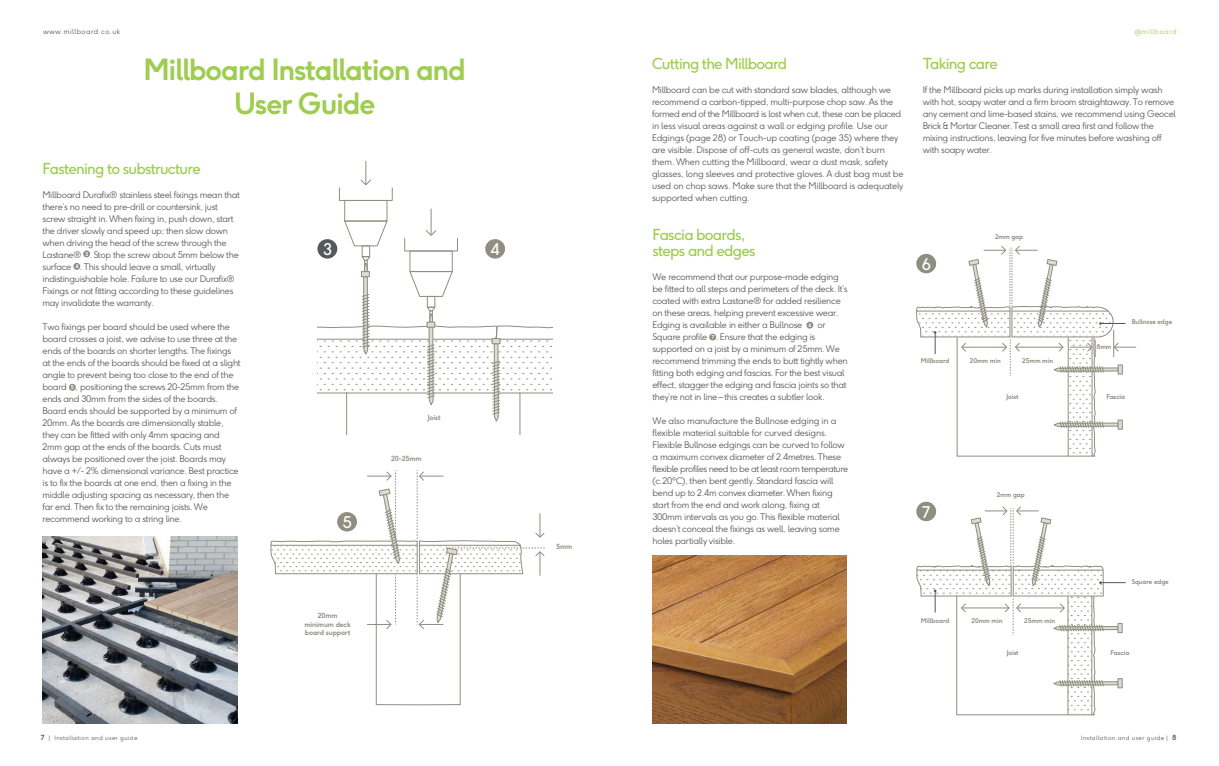
<style>
.page{position:relative;width:1219px;height:766px;background:#fff}
.page>*{position:absolute;margin:0;border:0;box-sizing:border-box;transform-origin:0 0}
.t1{font:700 29px/33.8px "F37 Ginger";letter-spacing:-.045em;color:#9ecd4f;text-align:center}
.t2{font:16px "F37 Ginger";color:#fff}
.t3{font:15px/16px "F37 Ginger";letter-spacing:-.05em;color:#9ecd4f}
.t4{font:300 9px/12px "F37 Ginger";letter-spacing:-.03em;color:#57585a}
.t5{font:700 7px/8.4px "F37 Ginger";letter-spacing:-.02em;color:#8f8e81;text-align:center}
.t6{font:300 7px "F37 Ginger";letter-spacing:.06em;color:#57585a}
.t7{font:300 7px "F37 Ginger";letter-spacing:.06em;color:#9ecd4f}
.t8{font:700 6.5px "F37 Ginger";letter-spacing:-.02em;color:#8f8e81}
.t9{font:300 6px "F37 Ginger";letter-spacing:.06em;color:#57585a}
.s1{font-weight:700;font-size:5.2px;color:#fff}
.s2{font-weight:700;font-size:7px}
</style>
<div class="page">
<hr style="left:346px;top:392px;width:1px;height:42px;background:#8f8e81">
<hr style="left:520px;top:392px;width:1px;height:42px;background:#8f8e81">
<div style="left:362px;top:245px;width:8px;height:12px;border:1px solid #8f8e81"></div>
<svg style="left:426px;top:209px;width:11px;height:27px"></svg>
<div style="left:410px;top:251px;width:42px;height:21px;border:1px solid #8f8e81"></div>
<div style="left:404px;top:238px;width:54px;height:13px;border:1px solid #8f8e81"></div>
<svg style="left:317px;top:256px;width:235px;height:165px"></svg>
<div style="left:361px;top:271px;width:8px;height:5px;background:#dcdcd0"></div>
<div style="left:361px;top:271px;width:9px;height:6px;border:1px solid #8f8e81"></div>
<svg style="left:360px;top:161px;width:11px;height:24px"></svg>
<svg style="left:344px;top:220px;width:44px;height:26px"></svg>
<div style="left:344px;top:200px;width:43px;height:21px;border:1px solid #8f8e81"></div>
<div style="left:339px;top:188px;width:53px;height:13px;border:1px solid #8f8e81"></div>
<div style="left:806px;top:321px;width:7px;height:7px;background:#8f8e81;border-radius:50%"></div>
<div style="left:709px;top:333px;width:7px;height:7px;background:#8f8e81;border-radius:50%"></div>
<svg style="left:916px;top:246px;width:220px;height:210px"></svg>
<div style="left:916px;top:254px;width:20px;height:19px;background:#8f8e81;border-radius:50%"></div>
<svg style="left:916px;top:501px;width:20px;height:20px"></svg>
<div style="left:83px;top:250px;width:7px;height:7px;background:#8f8e81;border-radius:50%"></div>
<div style="left:73px;top:263px;width:7px;height:7px;background:#8f8e81;border-radius:50%"></div>
<div style="left:69px;top:384px;width:7px;height:6px;background:#8f8e81;border-radius:50%"></div>
<svg style="left:270px;top:470px;width:275px;height:234px"></svg>
<div style="left:337px;top:512px;width:20px;height:19px;background:#8f8e81;border-radius:50%"></div>
<div style="left:317px;top:239px;width:20px;height:19px;background:#57585a;border-radius:50%"></div>
<div style="left:485px;top:239px;width:20px;height:19px;background:#8f8e81;border-radius:50%"></div>
<img style="left:43px;top:537px;width:194px;height:186px">
<img style="left:652px;top:555px;width:194px;height:168px">
<svg style="left:916px;top:506px;width:210px;height:209px"></svg>
<p class="t6" style="left:43px;top:28px;width:79px">www.millboard.co.uk</p>
<p class="t7" style="left:1135px;top:28px;width:43px">@millboard</p>
<h1 class="t1" style="left:143px;top:55px;width:324px">Millboard Installation and<br>User Guide</h1>
<h3 class="t3" style="left:43px;top:161px;width:160px">Fastening to substructure</h3>
<p class="t4" style="left:43px;top:189px;width:199px">Millboard Durafix® stainless steel fixings mean that there’s no need to pre-drill or countersink, just screw straight in. When fixing in, push down, start the driver slowly and speed up; then slow down when driving the head of the screw through the Lastane® <sup>3</sup> . Stop the screw about 5mm below the surface <sup>4</sup> . This should leave a small, virtually indistinguishable hole. Failure to use our Durafix® Fixings or not fitting according to these guidelines may invalidate the warranty.</p>
<p class="t4" style="left:43px;top:321px;width:200px">Two fixings per board should be used where the board crosses a joist, we advise to use three at the ends of the boards on shorter lengths. The fixings at the ends of the boards should be fixed at a slight angle to prevent being too close to the end of the board <span class="s1">5</span> , positioning the screws 20-25mm from the ends and 30mm from the sides of the boards.<br>Board ends should be supported by a minimum of 20mm. As the boards are dimensionally stable, they can be fitted with only 4mm spacing and 2mm gap at the ends of the boards. Cuts must always be positioned over the joist. Boards may have a +/- 2% dimensional variance. Best practice is to fix the boards at one end, then a fixing in the middle adjusting spacing as necessary, then the far end. Then fix to the remaining joists. We recommend working to a string line.</p>
<h2 class="t2" style="left:323px;top:242px;width:11px">3</h2>
<h2 class="t2" style="left:490px;top:242px;width:11px">4</h2>
<p class="t5" style="left:428px;top:413px;width:15px">Joist</p>
<h2 class="t2" style="left:342px;top:515px;width:11px">5</h2>
<p class="t5" style="left:304px;top:612px;width:48px">20mm minimum deck board support</p>
<p class="t5" style="left:391px;top:454px;width:32px">20-25mm</p>
<p class="t5" style="left:556px;top:542px;width:18px">5mm</p>
<h3 class="t3" style="left:652px;top:57px;width:137px">Cutting the Millboard</h3>
<p class="t4" style="left:652px;top:84px;width:253px">Millboard can be cut with standard saw blades, although we recommend a carbon-tipped, multi-purpose chop saw. As the formed end of the Millboard is lost when cut, these can be placed in less visual areas against a wall or edging profile. Use our Edgings (page 28) or Touch-up coating (page 35) where they are visible. Dispose of off-cuts as general waste, don’t burn them. When cutting the Millboard, wear a dust mask, safety glasses, long sleeves and protective gloves. A dust bag must be used on chop saws. Make sure that the Millboard is adequately supported when cutting.</p>
<h3 class="t3" style="left:652px;top:228px;width:105px">Fascia boards, steps and edges</h3>
<p class="t4" style="left:652px;top:272px;width:197px">We recommend that our purpose-made edging be fitted to all steps and perimeters of the deck. It’s coated with extra Lastane® for added resilience on these areas, helping prevent excessive wear.<br>Edging is available in either a Bullnose <sup>6</sup> or Square profile <sup>7</sup> . Ensure that the edging is supported on a joist by a minimum of 25mm. We recommend trimming the ends to butt tightly when fitting both edging and fascias. For the best visual effect, stagger the edging and fascia joints so that they’re not in line – this creates a subtler look.</p>
<p class="t4" style="left:652px;top:416px;width:197px">We also manufacture the Bullnose edging in a flexible material suitable for curved designs.<br>Flexible Bullnose edgings can be curved to follow a maximum convex diameter of 2.4metres. These flexible profiles need to be at least room temperature (c.20ºC), then bent gently. Standard fascia will bend up to 2.4m convex diameter. When fixing start from the end and work along, fixing at 300mm intervals as you go. This flexible material doesn’t conceal the fixings as well, leaving some holes partially visible.</p>
<h3 class="t3" style="left:923px;top:57px;width:77px">Taking care</h3>
<p class="t4" style="left:923px;top:84px;width:255px">If the Millboard picks up marks during installation simply wash with hot, soapy water and a firm broom straightaway. To remove any cement and lime-based stains, we recommend using Geocel Brick &amp; Mortar Cleaner. Test a small area first and follow the mixing instructions, leaving for five minutes before washing off with soapy water.</p>
<h2 class="t2" style="left:922px;top:257px;width:11px">6</h2>
<p class="t8" style="left:921px;top:357px;width:30px">Millboard</p>
<p class="t8" style="left:995px;top:234px;width:30px">2mm gap</p>
<p class="t8" style="left:970px;top:357px;width:32px">20mm min</p>
<p class="t8" style="left:1022px;top:357px;width:33px">25mm min</p>
<p class="t8" style="left:1096px;top:344px;width:17px">8mm</p>
<p class="t8" style="left:1132px;top:319px;width:42px">Bullnose edge</p>
<p class="t8" style="left:1006px;top:393px;width:14px">Joist</p>
<p class="t8" style="left:1106px;top:393px;width:20px">Fascia</p>
<h2 class="t2" style="left:922px;top:505px;width:10px">7</h2>
<p class="t8" style="left:997px;top:491px;width:30px">2mm gap</p>
<p class="t8" style="left:921px;top:618px;width:30px">Millboard</p>
<p class="t8" style="left:971px;top:618px;width:32px">20mm min</p>
<p class="t8" style="left:1024px;top:618px;width:33px">25mm min</p>
<p class="t8" style="left:1132px;top:578px;width:39px">Square edge</p>
<p class="t8" style="left:1007px;top:649px;width:14px">Joist</p>
<p class="t8" style="left:1110px;top:649px;width:20px">Fascia</p>
<p class="t9" style="left:41px;top:735px;width:98px"><span class="s2">7</span> | Installation and user guide</p>
<p class="t9" style="left:1081px;top:735px;width:97px">Installation and user guide | <span class="s2">8</span></p>
</div>
